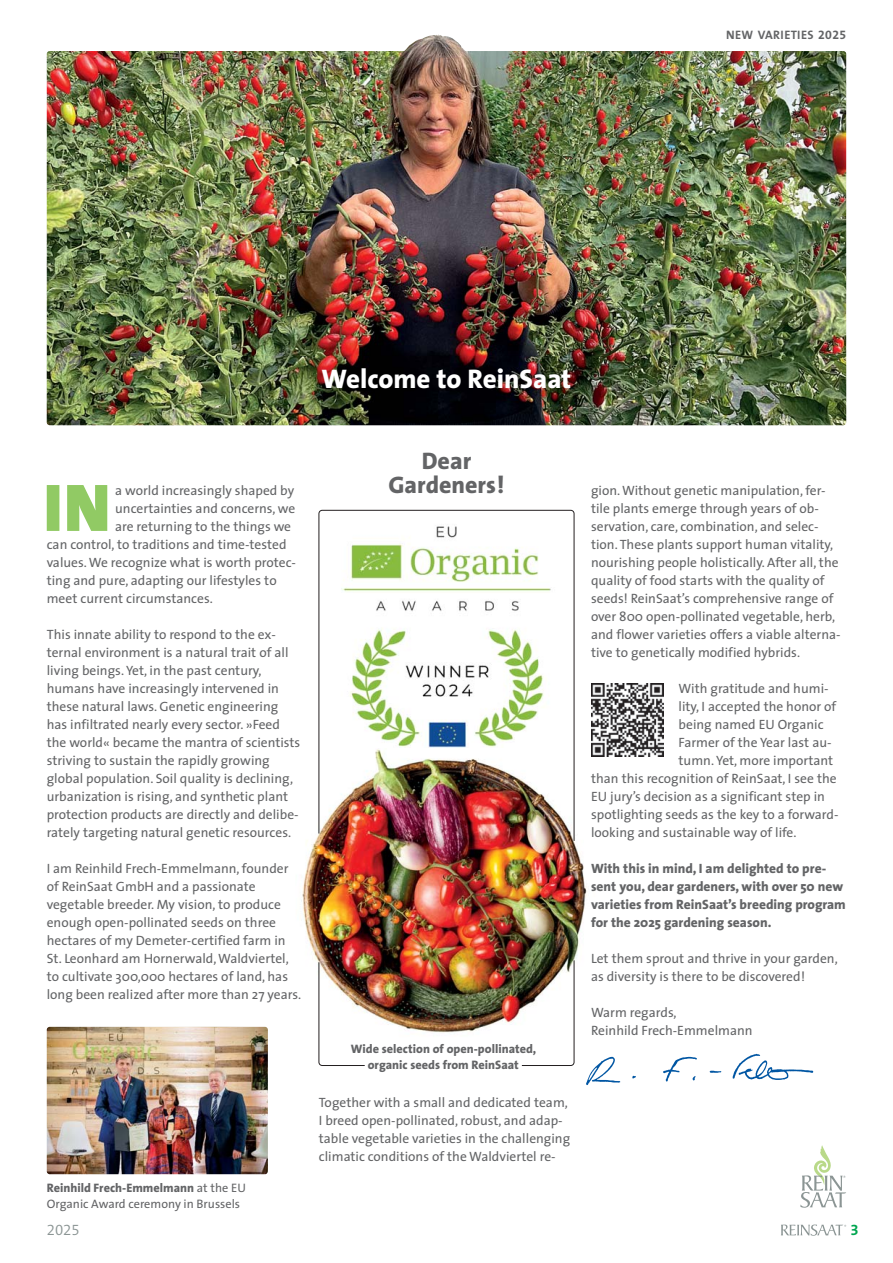
<style>
.page{position:relative;width:893px;height:1263px;background:#fff}
.page>*{position:absolute;margin:0;border:0;box-sizing:border-box;transform-origin:0 0}
.t1{font:800 27px "The Sans";color:#fff}
.t2{font:800 24px/24px "The Sans";color:#636466;text-align:center}
.t3{font:15px "The Sans Semi Light Expert";color:#8b9594}
.t4{font:15px "The Sans Bold Expert";color:#00a650}
.t5{font:13.5px/18px "The Sans";color:#636466}
.t6{font:800 13.5px/18px "The Sans";color:#636466}
.t7{font:12.3px/15.8px "The Sans";color:#636466}
.t8{font:800 12.3px/15.8px "The Sans";color:#636466;text-align:center}
.t9{font:700 12.3px "The Sans";letter-spacing:.025em;color:#636466}
.s1{font-family:"The Sans Bold Expert";font-weight:400}
.s2{font-weight:800}
</style>
<div class="page">
<img style="left:47px;top:51px;width:799px;height:374px;border-radius:3px">
<img style="left:400px;top:34px;width:70px;height:24px">
<img style="left:46px;top:356px;width:801px;height:70px">
<img style="left:47px;top:422px;width:799px;height:3px">
<svg style="left:781px;top:1224px;width:65px;height:12px"></svg>
<img style="left:301px;top:749px;width:296px;height:298px">
<svg style="left:47px;top:485px;width:60px;height:46px"></svg>
<img style="left:586px;top:1053px;width:227px;height:32px">
<img style="left:47px;top:1027px;width:221px;height:147px;border-radius:3px">
<img style="left:591px;top:684px;width:73px;height:72px">
<svg style="left:800px;top:1145px;width:46px;height:63px"></svg>
<img style="left:319px;top:962px;width:46px;height:104px">
<svg style="left:521px;top:960px;width:53px;height:106px"></svg>
<img style="left:319px;top:510px;width:255px;height:331px">
<p class="t9" style="left:726px;top:29px;width:122px">NEW VARIETIES <span class="s1">2025</span></p>
<h1 class="t1" style="left:321px;top:366px;width:251px">Welcome to ReinSaat</h1>
<p class="t5" style="left:115px;top:483px;width:181px">a world increasingly shaped by</p>
<p class="t5" style="left:115px;top:501px;width:182px">uncertainties and concerns, we</p>
<p class="t5" style="left:115px;top:519px;width:178px">are returning to the things we</p>
<p class="t5" style="left:47px;top:537px;width:241px">can control, to traditions and time-tested</p>
<p class="t5" style="left:47px;top:555px;width:251px">values. We recognize what is worth protec -</p>
<p class="t5" style="left:47px;top:573px;width:231px">ting and pure, adapting our lifestyles to</p>
<p class="t5" style="left:47px;top:591px;width:168px">meet current circumstances.</p>
<p class="t5" style="left:47px;top:627px;width:255px">This innate ability to respond to the ex - ternal environment is a natural trait of all living beings. Yet, in the past century, humans have increasingly intervened in these natural laws. Genetic engineering has infiltrated nearly every sector. »Feed the world« became the mantra of scientists striving to sustain the rapidly growing global population. Soil quality is declining, urbanization is rising, and synthetic plant protection products are directly and delibe&shy;rately targeting natural genetic resources.</p>
<p class="t5" style="left:47px;top:861px;width:256px">I am Reinhild Frech-Emmelmann, founder of ReinSaat GmbH and a passionate vegetable breeder. My vision, to produce enough open-pollinated seeds on three hectares of my Demeter-certified farm in St. Leonhard am Hornerwald, Waldviertel, to cultivate 300,000 hectares of land, has long been realized after more than 27 years.</p>
<p class="t7" style="left:47px;top:1181px;width:201px"><span class="s2">Reinhild Frech-Emmelmann</span> at the EU<br>Organic Award ceremony in Brussels</p>
<h2 class="t2" style="left:388px;top:449px;width:118px">Dear<br>Gardeners!</h2>
<p class="t8" style="left:351px;top:1041px;width:187px">Wide selection of open-pollinated, organic seeds from ReinSaat</p>
<p class="t5" style="left:319px;top:1095px;width:253px">Together with a small and dedicated team, I breed open-pollinated, robust, and adap&shy;table vegetable varieties in the challenging climatic conditions of the Waldviertel re-</p>
<p class="t5" style="left:591px;top:483px;width:251px">gion. Without genetic manipulation, fer - tile plants emerge through years of ob - servation, care, combination, and selec - tion. These plants support human vitality, nourishing people holistically. After all, the quality of food starts with the quality of seeds! ReinSaat’s comprehensive range of over 800 open-pollinated vegetable, herb, and flower varieties offers a viable alterna&shy;tive to genetically modified hybrids.</p>
<p class="t5" style="left:679px;top:681px;width:151px">With gratitude and humi -</p>
<p class="t5" style="left:679px;top:699px;width:159px">lity, I accepted the honor of</p>
<p class="t5" style="left:679px;top:717px;width:146px">being named EU Organic</p>
<p class="t5" style="left:679px;top:735px;width:155px">Farmer of the Year last au-</p>
<p class="t5" style="left:679px;top:753px;width:156px">tumn. Yet, more important</p>
<p class="t5" style="left:591px;top:771px;width:247px">than this recognition of ReinSaat, I see the</p>
<p class="t5" style="left:591px;top:789px;width:235px">EU jury’s decision as a significant step in</p>
<p class="t5" style="left:591px;top:807px;width:249px">spotlighting seeds as the key to a forward-</p>
<p class="t5" style="left:591px;top:825px;width:207px">looking and sustainable way of life.</p>
<p class="t6" style="left:591px;top:860px;width:256px">With this in mind, I am delighted to pre&shy;sent you, dear gardeners, with over 50 new varieties from ReinSaat’s breeding program for the 2025 gardening season.</p>
<p class="t5" style="left:591px;top:951px;width:248px">Let them sprout and thrive in your garden, as diversity is there to be discovered!</p>
<p class="t5" style="left:591px;top:1005px;width:163px">Warm regards,<br>Reinhild Frech-Emmelmann</p>
<p class="t3" style="left:47px;top:1221px;width:34px">2025</p>
<p class="t4" style="left:850px;top:1221px;width:10px">3</p>
</div>
